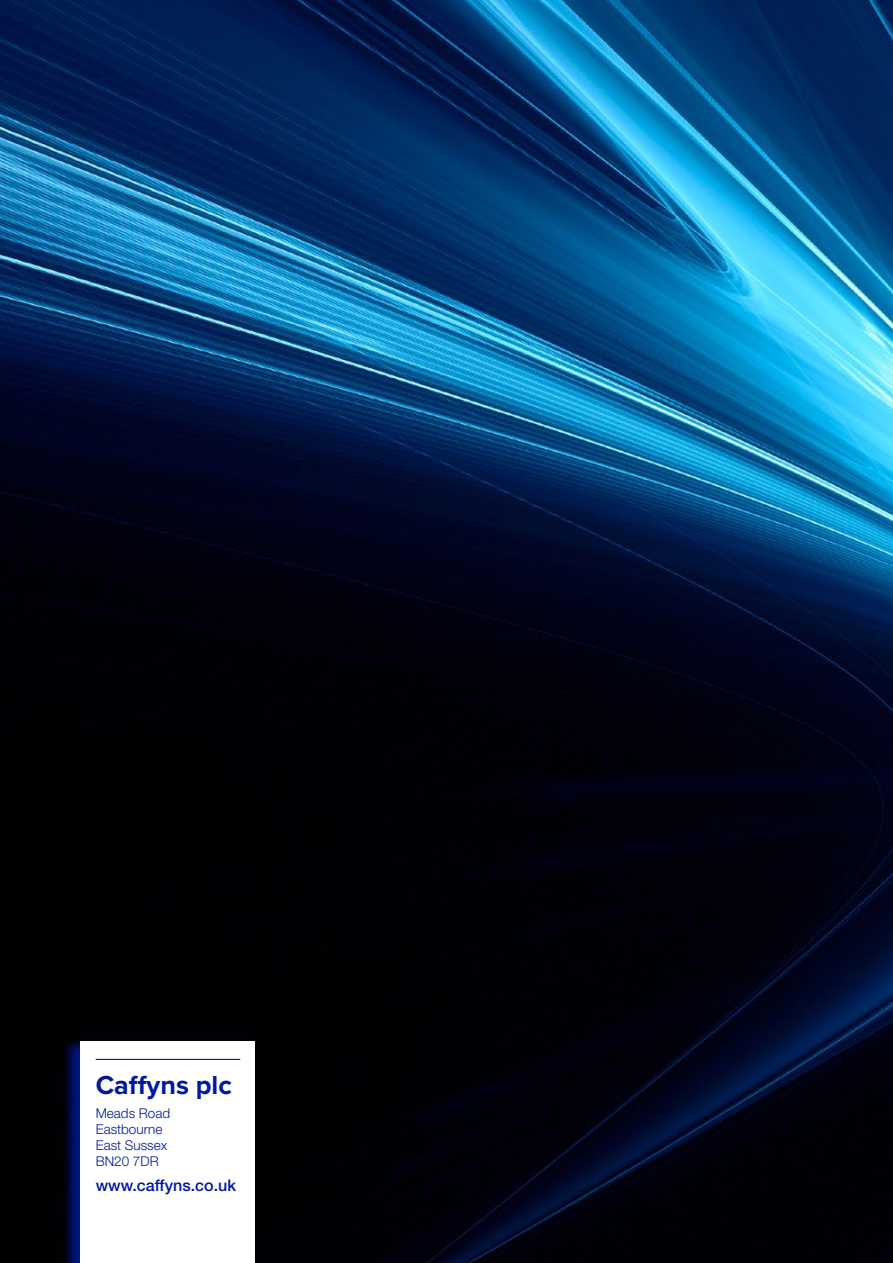
<style>
.page{position:relative;width:893px;height:1263px;background:#fff}
.page>*{position:absolute;margin:0;border:0;box-sizing:border-box;transform-origin:0 0}
.t1{font:700 27px "Proxima Nova";color:#00199f}
.t2{font:500 16.2px "Helvetica Neue LT Std";color:#00199f}
.t3{font:300 13.5px/15.9px "Helvetica Neue LT Std";color:#00199f}
</style>
<div class="page">
<img style="left:0;top:0;width:893px;height:1263px">
<div style="left:61px;top:1037px;width:193px;height:226px;background:#00199f;opacity:.8"></div>
<div style="left:81px;top:1042px;width:174px;height:221px;background:#fff"></div>
<hr style="left:96px;top:1059px;width:144px;height:1px;background:#00199f">
<h1 class="t1" style="left:96px;top:1065px;width:138px">Caffyns plc</h1>
<p class="t3" style="left:96px;top:1105px;width:76px">Meads Road<br>Eastbourne<br>East Sussex<br>BN20 7DR</p>
<p class="t2" style="left:96px;top:1175px;width:142px">www.caffyns.co.uk</p>
</div>
